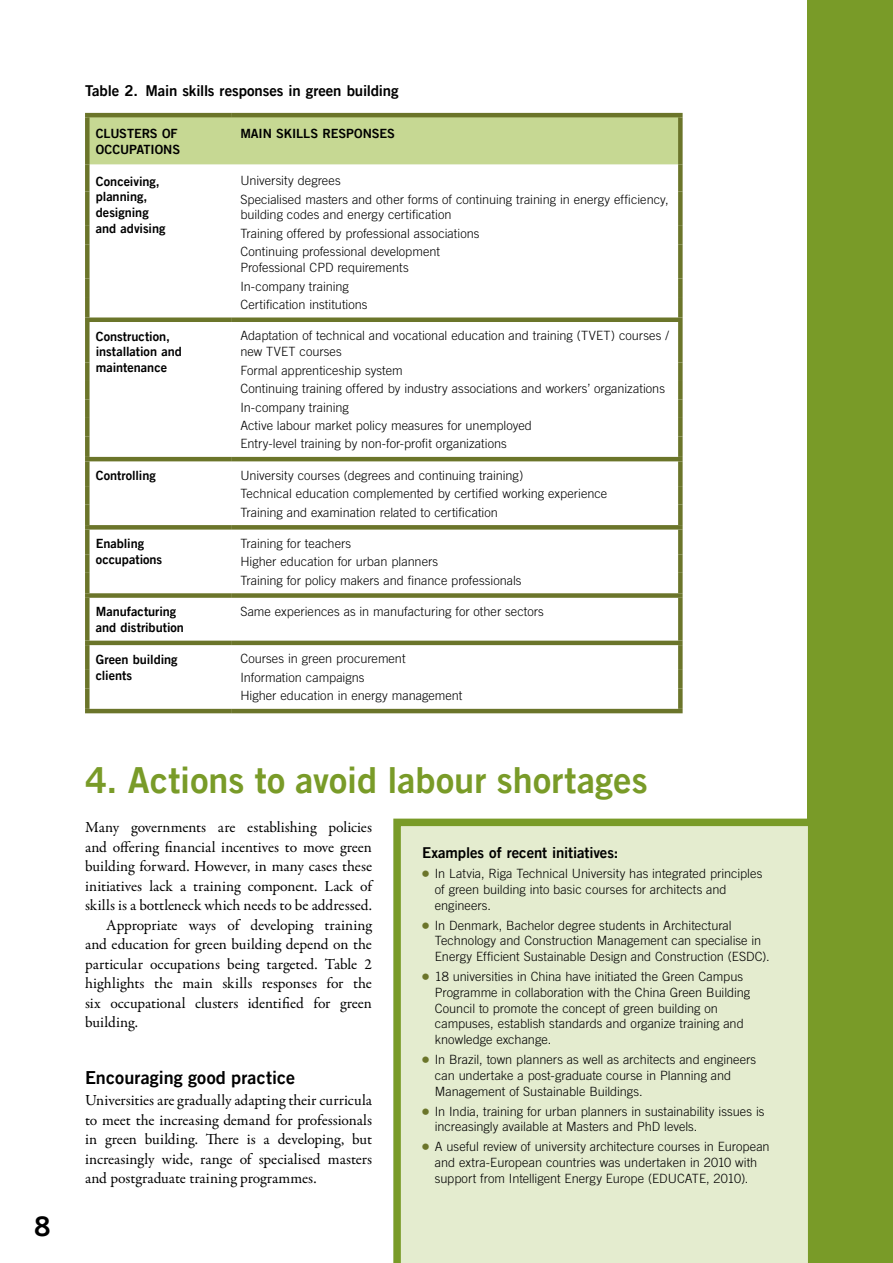
<style>
.page{position:relative;width:893px;height:1263px;background:#fff}
.page>*{position:absolute;margin:0;border:0;box-sizing:border-box;transform-origin:0 0}
.t1{font:36px "Trade Gothic LT Com Bd 2";letter-spacing:.005em;color:#799b28}
.t2{font:27px "Trade Gothic LT Com Bd 2";color:#000}
.t3{font:18px "Trade Gothic LT Com Bd 2";letter-spacing:.01em;color:#000}
.t4{font:15.6px/19.5px "Garamond Premr Pro";color:#000;text-align:justify}
.t5{font:15px "Trade Gothic LT Com Bd 2";letter-spacing:-.01em;color:#000}
.t6{font:300 12.75px/18.5px "Trade Gothic LT Com";color:#000}
.t7{font:12.75px/15.8px "Trade Gothic LT Com Bd 2";letter-spacing:-.005em;color:#000}
.s1{font-family:"Universal Newswith Comm Pi";font-weight:400;color:#6b752a}
</style>
<div class="page">
<div style="left:808px;top:0;width:85px;height:1263px;background:#799b28"></div>
<div style="left:90px;top:117px;width:588px;height:48px;background:#c6d893"></div>
<svg style="left:90px;top:456px;width:588px;height:253px"></svg>
<hr style="left:85px;top:113px;width:147px;height:4px;background:#6b752a">
<div style="left:85px;top:117px;width:5px;height:48px;background:#6b752a"></div>
<hr style="left:232px;top:113px;width:451px;height:4px;background:#6b752a">
<div style="left:678px;top:117px;width:5px;height:48px;background:#6b752a"></div>
<div style="left:85px;top:165px;width:5px;height:27px;background:#6b752a"></div>
<div style="left:678px;top:165px;width:5px;height:27px;background:#6b752a"></div>
<div style="left:85px;top:192px;width:5px;height:34px;background:#6b752a"></div>
<div style="left:678px;top:192px;width:5px;height:34px;background:#6b752a"></div>
<div style="left:85px;top:226px;width:5px;height:18px;background:#6b752a"></div>
<div style="left:678px;top:226px;width:5px;height:18px;background:#6b752a"></div>
<div style="left:85px;top:244px;width:5px;height:35px;background:#6b752a"></div>
<div style="left:678px;top:244px;width:5px;height:35px;background:#6b752a"></div>
<div style="left:85px;top:279px;width:5px;height:18px;background:#6b752a"></div>
<div style="left:678px;top:279px;width:5px;height:18px;background:#6b752a"></div>
<div style="left:85px;top:297px;width:5px;height:20px;background:#6b752a"></div>
<div style="left:678px;top:297px;width:5px;height:20px;background:#6b752a"></div>
<div style="left:85px;top:322px;width:5px;height:40px;background:#6b752a"></div>
<div style="left:678px;top:322px;width:5px;height:40px;background:#6b752a"></div>
<div style="left:85px;top:362px;width:5px;height:19px;background:#6b752a"></div>
<div style="left:678px;top:362px;width:5px;height:19px;background:#6b752a"></div>
<div style="left:85px;top:381px;width:5px;height:18px;background:#6b752a"></div>
<div style="left:678px;top:381px;width:5px;height:18px;background:#6b752a"></div>
<div style="left:85px;top:399px;width:5px;height:19px;background:#6b752a"></div>
<div style="left:678px;top:399px;width:5px;height:19px;background:#6b752a"></div>
<div style="left:85px;top:418px;width:5px;height:18px;background:#6b752a"></div>
<div style="left:678px;top:418px;width:5px;height:18px;background:#6b752a"></div>
<div style="left:85px;top:436px;width:5px;height:21px;background:#6b752a"></div>
<div style="left:678px;top:436px;width:5px;height:21px;background:#6b752a"></div>
<div style="left:85px;top:461px;width:5px;height:25px;background:#6b752a"></div>
<div style="left:678px;top:461px;width:5px;height:25px;background:#6b752a"></div>
<div style="left:85px;top:486px;width:5px;height:19px;background:#6b752a"></div>
<div style="left:678px;top:486px;width:5px;height:19px;background:#6b752a"></div>
<div style="left:85px;top:505px;width:5px;height:20px;background:#6b752a"></div>
<div style="left:678px;top:505px;width:5px;height:20px;background:#6b752a"></div>
<div style="left:85px;top:530px;width:5px;height:24px;background:#6b752a"></div>
<div style="left:678px;top:530px;width:5px;height:24px;background:#6b752a"></div>
<div style="left:85px;top:554px;width:5px;height:19px;background:#6b752a"></div>
<div style="left:678px;top:554px;width:5px;height:19px;background:#6b752a"></div>
<div style="left:85px;top:573px;width:5px;height:20px;background:#6b752a"></div>
<div style="left:678px;top:573px;width:5px;height:20px;background:#6b752a"></div>
<div style="left:85px;top:645px;width:5px;height:25px;background:#6b752a"></div>
<div style="left:678px;top:645px;width:5px;height:25px;background:#6b752a"></div>
<div style="left:85px;top:670px;width:5px;height:18px;background:#6b752a"></div>
<div style="left:678px;top:670px;width:5px;height:18px;background:#6b752a"></div>
<div style="left:85px;top:688px;width:5px;height:21px;background:#6b752a"></div>
<div style="left:678px;top:688px;width:5px;height:21px;background:#6b752a"></div>
<hr style="left:85px;top:709px;width:147px;height:4px;background:#6b752a">
<hr style="left:232px;top:709px;width:451px;height:4px;background:#6b752a">
<div style="left:85px;top:317px;width:147px;height:5px;background:#6b752a"></div>
<div style="left:232px;top:317px;width:451px;height:5px;background:#6b752a"></div>
<hr style="left:85px;top:457px;width:147px;height:4px;background:#6b752a">
<hr style="left:232px;top:457px;width:451px;height:4px;background:#6b752a">
<div style="left:85px;top:525px;width:147px;height:5px;background:#6b752a"></div>
<div style="left:232px;top:525px;width:451px;height:5px;background:#6b752a"></div>
<div style="left:85px;top:593px;width:147px;height:5px;background:#6b752a"></div>
<div style="left:85px;top:598px;width:5px;height:43px;background:#6b752a"></div>
<div style="left:232px;top:593px;width:451px;height:5px;background:#6b752a"></div>
<div style="left:678px;top:598px;width:5px;height:43px;background:#6b752a"></div>
<hr style="left:85px;top:641px;width:147px;height:4px;background:#6b752a">
<hr style="left:232px;top:641px;width:451px;height:4px;background:#6b752a">
<div style="left:393px;top:819px;width:415px;height:444px;background:#e4eccf"></div>
<h2 class="t2" style="left:34px;top:1210px;width:18px">8</h2>
<p class="t5" style="left:85px;top:81px;width:315px">Table 2. Main skills responses in green building</p>
<p class="t7" style="left:96px;top:126px;width:86px">CLUSTERS OF<br>OCCUPATIONS</p>
<p class="t7" style="left:240px;top:126px;width:156px">MAIN SKILLS RESPONSES</p>
<p class="t7" style="left:96px;top:173px;width:71px">Conceiving, planning, designing and advising</p>
<p class="t6" style="left:240px;top:171px;width:430px">University degrees<br>Specialised masters and other forms of continuing training in energy efficiency,</p>
<p class="t6" style="left:240px;top:205px;width:241px">building codes and energy certification<br>Training offered by professional associations<br>Continuing professional development</p>
<p class="t6" style="left:240px;top:258px;width:170px">Professional CPD requirements<br>In-company training<br>Certification institutions</p>
<p class="t7" style="left:96px;top:328px;width:88px">Construction, installation and maintenance</p>
<p class="t6" style="left:240px;top:328px;width:430px;line-height:15.8px">Adaptation of technical and vocational education and training (TVET) courses / new TVET courses</p>
<p class="t6" style="left:240px;top:361px;width:426px">Formal apprenticeship system<br>Continuing training offered by industry associations and workers’ organizations In-company training<br>Active labour market policy measures for unemployed<br>Entry-level training by non-for-profit organizations</p>
<p class="t7" style="left:96px;top:467px;width:62px">Controlling</p>
<p class="t6" style="left:240px;top:466px;width:368px">University courses (degrees and continuing training)<br>Technical education complemented by certified working experience<br>Training and examination related to certification</p>
<p class="t7" style="left:96px;top:536px;width:68px">Enabling occupations</p>
<p class="t6" style="left:240px;top:534px;width:283px">Training for teachers<br>Higher education for urban planners<br>Training for policy makers and finance professionals</p>
<p class="t7" style="left:96px;top:604px;width:90px">Manufacturing and distribution</p>
<p class="t6" style="left:240px;top:602px;width:305px">Same experiences as in manufacturing for other sectors</p>
<p class="t7" style="left:96px;top:651px;width:83px">Green building clients</p>
<p class="t6" style="left:240px;top:649px;width:224px">Courses in green procurement<br>Information campaigns<br>Higher education in energy management</p>
<h1 class="t1" style="left:85px;top:758px;width:564px">4. Actions to avoid labour shortages</h1>
<p class="t4" style="left:85px;top:818px;width:288px">Many governments are establishing policies</p>
<p class="t4" style="left:85px;top:837px;width:288px">and offering financial incentives to move green</p>
<p class="t4" style="left:85px;top:857px;width:289px">building forward. However, in many cases these</p>
<p class="t4" style="left:85px;top:876px;width:289px">initiatives lack a training component. Lack of</p>
<p class="t4" style="left:85px;top:896px;width:288px">skills is a bottleneck which needs to be addressed.</p>
<p class="t4" style="left:106px;top:915px;width:267px">Appropriate ways of developing training</p>
<p class="t4" style="left:85px;top:935px;width:288px">and education for green building depend on the</p>
<p class="t4" style="left:85px;top:954px;width:288px">particular occupations being targeted. Table 2</p>
<p class="t4" style="left:85px;top:974px;width:288px">highlights the main skills responses for the</p>
<p class="t4" style="left:85px;top:993px;width:288px">six occupational clusters identified for green</p>
<p class="t4" style="left:85px;top:1013px;width:54px">building.</p>
<h3 class="t3" style="left:85px;top:1066px;width:212px">Encouraging good practice</h3>
<p class="t4" style="left:85px;top:1091px;width:289px">Universities are gradually adapting their curricula to meet the increasing demand for professionals in green building. There is a developing, but increasingly wide, range of specialised masters and postgraduate training programmes.</p>
<p class="t5" style="left:422px;top:843px;width:198px">Examples of recent initiatives:</p>
<p class="t6" style="left:435px;top:866px;width:329px;line-height:15.8px;text-indent:-13px"><span class="s1">c</span> In Latvia, Riga Technical University has integrated principles of green building into basic courses for architects and engineers.</p>
<p class="t6" style="left:435px;top:917px;width:336px;line-height:15.8px;text-indent:-13px"><span class="s1">c</span> In Denmark, Bachelor degree students in Architectural<br>Technology and Construction Management can specialise in<br>Energy Efficient Sustainable Design and Construction (ESDC).</p>
<p class="t6" style="left:435px;top:969px;width:317px;line-height:15.8px;text-indent:-13px"><span class="s1">c</span> 18 universities in China have initiated the Green Campus Programme in collaboration with the China Green Building Council to promote the concept of green building on campuses, establish standards and organize training and knowledge exchange.</p>
<p class="t6" style="left:435px;top:1052px;width:323px;line-height:15.8px;text-indent:-13px"><span class="s1">c</span> In Brazil, town planners as well as architects and engineers can undertake a post-graduate course in Planning and<br>Management of Sustainable Buildings.</p>
<p class="t6" style="left:435px;top:1103px;width:331px;line-height:15.8px;text-indent:-13px"><span class="s1">c</span> In India, training for urban planners in sustainability issues is increasingly available at Masters and PhD levels.</p>
<p class="t6" style="left:435px;top:1139px;width:336px;line-height:15.8px;text-indent:-13px"><span class="s1">c</span> A useful review of university architecture courses in European and extra-European countries was undertaken in 2010 with support from Intelligent Energy Europe (EDUCATE, 2010).</p>
</div>
